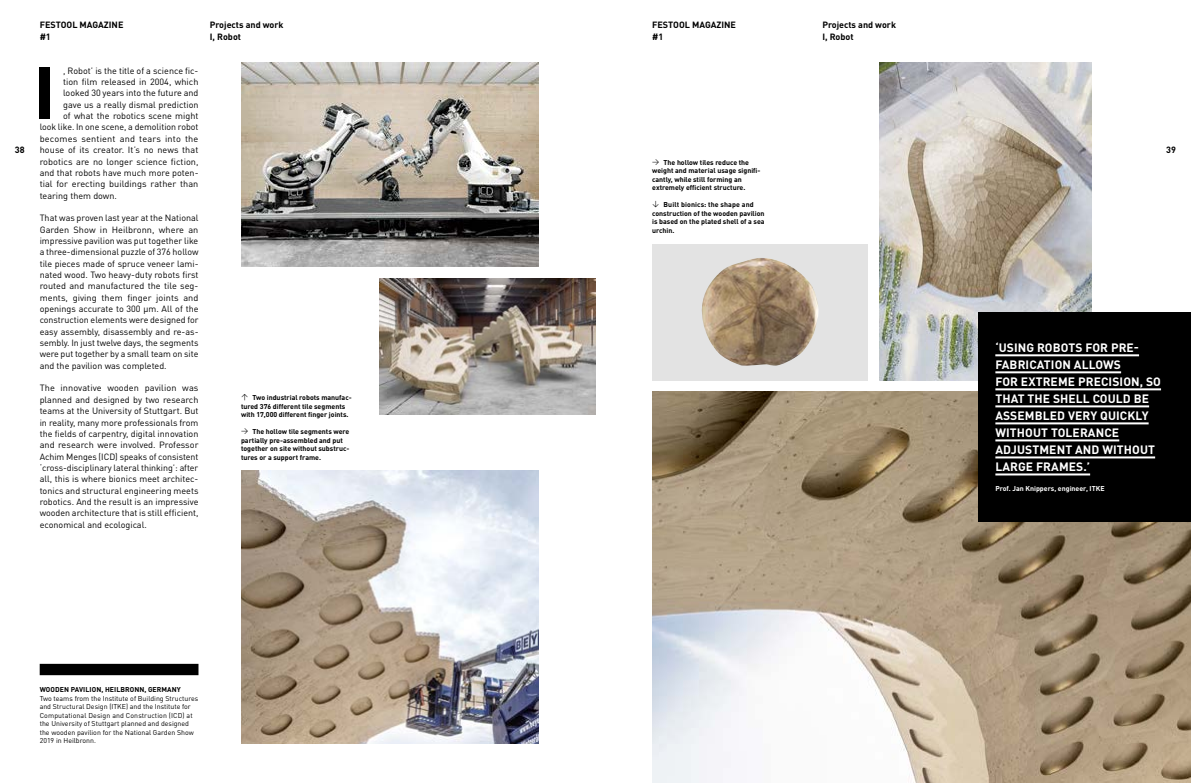
<style>
.page{position:relative;width:1191px;height:783px;background:#fff}
.page>*{position:absolute;margin:0;border:0;box-sizing:border-box;transform-origin:0 0}
.t1{font:700 72.7px "DIN Pro";color:#000}
.t2{font:700 12px/17px "DIN Pro";letter-spacing:.01em;color:#fff}
.t3{font:9px/11.3px "DIN Pro";color:#000;text-align:justify}
.t4{font:700 9px/11.3px "DIN Pro";color:#000}
.t5{font:9px "DIN Pro";letter-spacing:.02em;color:#000}
.t6{font:700 7px/8.5px "DIN Pro";color:#000}
.t7{font:7px/8.5px "DIN Pro";color:#000}
.t8{font:700 7px "DIN Pro";color:#fff}
.s1{font-weight:400}
</style>
<div class="page">
<img style="left:652px;top:391px;width:539px;height:391px">
<img style="left:879px;top:62px;width:212px;height:318px">
<img style="left:241px;top:62px;width:298px;height:204px">
<img style="left:241px;top:471px;width:298px;height:272px">
<img style="left:380px;top:278px;width:215px;height:136px">
<div style="left:652px;top:244px;width:215px;height:136px;background:#e3e3e3"></div>
<img style="left:701px;top:258px;width:118px;height:108px">
<div style="left:978px;top:312px;width:213px;height:210px;background:#000"></div>
<div style="left:40px;top:663px;width:158px;height:12px;background:#000"></div>
<hr style="left:995px;top:354px;width:144px;height:2px;background:#fff">
<hr style="left:995px;top:371px;width:126px;height:2px;background:#fff">
<hr style="left:995px;top:388px;width:166px;height:2px;background:#fff">
<hr style="left:995px;top:405px;width:154px;height:2px;background:#fff">
<hr style="left:995px;top:422px;width:153px;height:2px;background:#fff">
<hr style="left:995px;top:439px;width:124px;height:2px;background:#fff">
<hr style="left:995px;top:456px;width:160px;height:2px;background:#fff">
<hr style="left:995px;top:473px;width:95px;height:2px;background:#fff">
<p class="t4" style="left:40px;top:19px;width:85px">FESTOOL MAGAZINE #1</p>
<p class="t4" style="left:652px;top:19px;width:85px">FESTOOL MAGAZINE #1</p>
<p class="t4" style="left:210px;top:19px;width:75px">Projects and work</p>
<p class="t4" style="left:822px;top:19px;width:75px">Projects and work</p>
<p class="t4" style="left:210px;top:30px;width:33px">I, Robot</p>
<p class="t4" style="left:822px;top:30px;width:33px">I, Robot</p>
<h1 class="t1" style="left:34px;top:43px;width:24px">I</h1>
<p class="t3" style="left:63px;top:64px;width:137px">, Robot’ is the title of a science fic-</p>
<p class="t3" style="left:63px;top:76px;width:137px">tion film released in 2004, which</p>
<p class="t3" style="left:63px;top:87px;width:137px">looked 30 years into the future and</p>
<p class="t3" style="left:63px;top:98px;width:137px">gave us a really dismal prediction</p>
<p class="t3" style="left:63px;top:110px;width:137px">of what the robotics scene might</p>
<p class="t3" style="left:40px;top:121px;width:160px">look like. In one scene, a demolition robot</p>
<p class="t5" style="left:40px;top:132px;width:160px">becomes sentient and tears into the</p>
<p class="t3" style="left:40px;top:144px;width:160px">house of its creator. It’s no news that</p>
<p class="t3" style="left:40px;top:155px;width:160px">robotics are no longer science fiction,</p>
<p class="t3" style="left:40px;top:166px;width:160px">and that robots have much more poten-</p>
<p class="t3" style="left:40px;top:178px;width:160px">tial for erecting buildings rather than</p>
<p class="t3" style="left:40px;top:189px;width:79px">tearing them down.</p>
<p class="t3" style="left:40px;top:212px;width:160px">That was proven last year at the National Garden Show in Heilbronn, where an impressive pavilion was put together like a three-dimensional puzzle of 376 hollow tile pieces made of spruce veneer lami&shy;nated wood. Two heavy-duty robots first routed and manufactured the tile seg&shy;ments, giving them finger joints and openings accurate to 300 μm. All of the construction elements were designed for easy assembly, disassembly and re-as&shy;sembly. In just twelve days, the segments were put together by a small team on site and the pavilion was completed.</p>
<p class="t3" style="left:40px;top:382px;width:160px">The innovative wooden pavilion was planned and designed by two research teams at the University of Stuttgart. But in reality, many more professionals from the fields of carpentry, digital innovation and research were involved. Professor Achim Menges (ICD) speaks of consistent ‘cross-disciplinary lateral thinking’: after all, this is where bionics meet architec&shy;tonics and structural engineering meets robotics. And the result is an impressive wooden architecture that is still efficient, economical and ecological.</p>
<p class="t4" style="left:15px;top:144px;width:11px">38</p>
<p class="t4" style="left:1166px;top:144px;width:11px">39</p>
<p class="t6" style="left:652px;top:157px;width:110px"><span class="s1">→</span> The hollow tiles reduce the weight and material usage signifi&shy;cantly, while still forming an extremely efficient structure.</p>
<p class="t6" style="left:652px;top:200px;width:114px"><span class="s1">↓</span> Built bionics: the shape and construction of the wooden pavilion is based on the plated shell of a sea urchin.</p>
<h2 class="t2" style="left:995px;top:338px;width:167px">‘USING ROBOTS FOR PRE-<br>FABRICATION ALLOWS<br>FOR EXTREME PRECISION, SO<br>THAT THE SHELL COULD BE<br>ASSEMBLED VERY QUICKLY<br>WITHOUT TOLERANCE<br>ADJUSTMENT AND WITHOUT<br>LARGE FRAMES.’</h2>
<p class="t8" style="left:995px;top:483px;width:111px">Prof. Jan Knippers, engineer, ITKE</p>
<p class="t6" style="left:241px;top:393px;width:112px"><span class="s1">↑</span> Two industrial robots manufac&shy;tured 376 different tile segments with 17,000 different finger joints.</p>
<p class="t6" style="left:241px;top:427px;width:110px"><span class="s1">→</span> The hollow tile segments were partially pre-assembled and put together on site without substruc&shy;tures or a support frame.</p>
<p class="t6" style="left:40px;top:685px;width:143px">WOODEN PAVILION, HEILBRONN, GERMANY</p>
<p class="t7" style="left:40px;top:693px;width:160px">Two teams from the Institute of Building Structures and Structural Design (ITKE) and the Institute for Computational Design and Construction (ICD) at the University of Stuttgart planned and designed the wooden pavilion for the National Garden Show 2019 in Heilbronn.</p>
</div>
